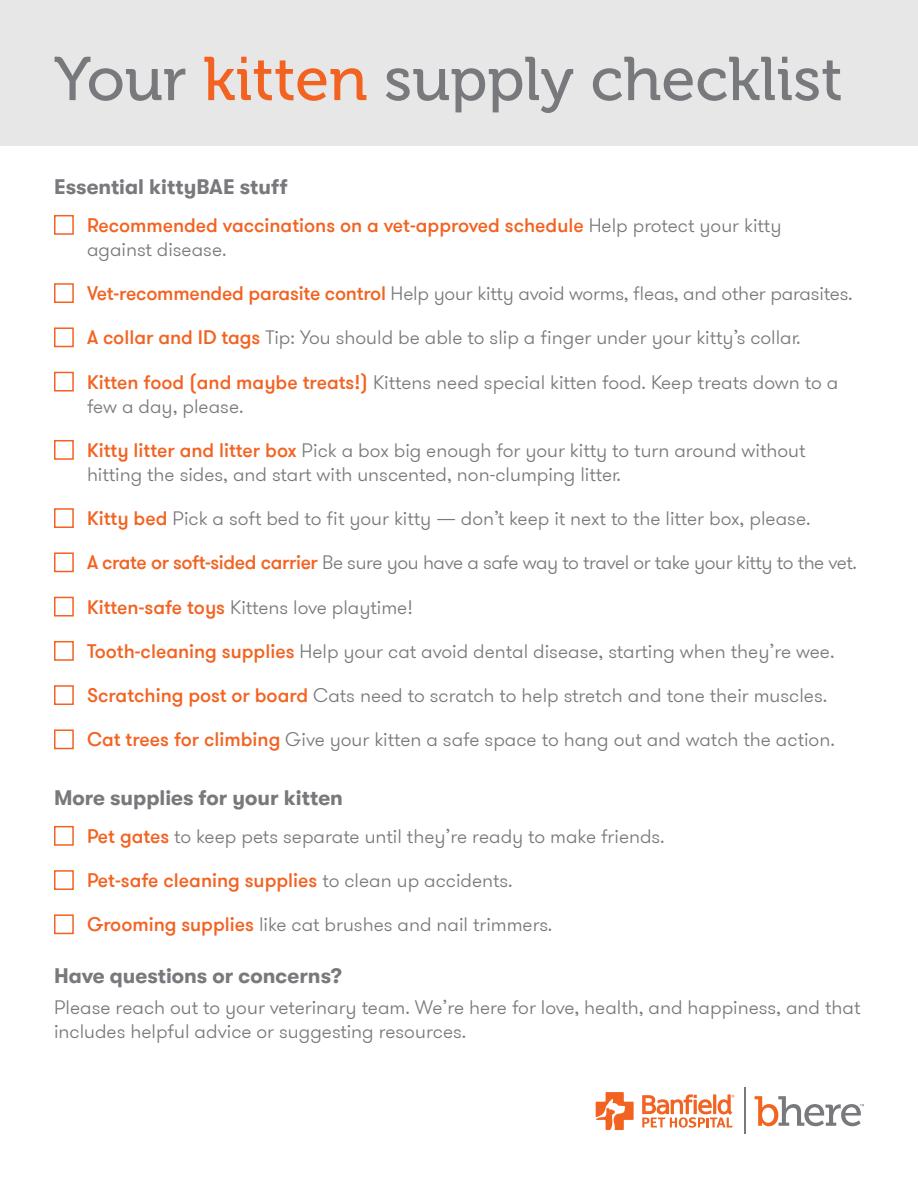
<style>
.page{position:relative;width:918px;height:1188px;background:#fff}
.page>*{position:absolute;margin:0;border:0;box-sizing:border-box;transform-origin:0 0}
.t1{font:61.5px "Museo 500";color:#78797c}
.t2{font:700 21px "GT Walsheim Pro";color:#78797c}
.t3{font:300 19.5px/24px "GT Walsheim Pro";color:#78797c}
.t4{font:500 19.5px/24px "GT Walsheim Pro";color:#f26322}
.t5{font:300 19.5px "GT Walsheim Pro";letter-spacing:-.02em;color:#78797c}
.s1{color:#f26322}
.s2{font-weight:300;color:#78797c}
.s3{font-weight:500;color:#f26322}
</style>
<div class="page">
<div style="left:54px;top:215px;width:20px;height:20px;border:2px solid #f26322"></div>
<div style="left:54px;top:283px;width:20px;height:20px;border:2px solid #f26322"></div>
<div style="left:54px;top:327px;width:20px;height:20px;border:2px solid #f26322"></div>
<div style="left:54px;top:372px;width:20px;height:20px;border:2px solid #f26322"></div>
<div style="left:54px;top:440px;width:20px;height:20px;border:2px solid #f26322"></div>
<div style="left:54px;top:508px;width:20px;height:20px;border:2px solid #f26322"></div>
<div style="left:54px;top:552px;width:20px;height:20px;border:2px solid #f26322"></div>
<div style="left:54px;top:597px;width:20px;height:20px;border:2px solid #f26322"></div>
<div style="left:54px;top:641px;width:20px;height:20px;border:2px solid #f26322"></div>
<div style="left:54px;top:685px;width:20px;height:20px;border:2px solid #f26322"></div>
<div style="left:54px;top:729px;width:20px;height:20px;border:2px solid #f26322"></div>
<div style="left:54px;top:826px;width:20px;height:20px;border:2px solid #f26322"></div>
<div style="left:54px;top:870px;width:20px;height:20px;border:2px solid #f26322"></div>
<div style="left:54px;top:914px;width:20px;height:20px;border:2px solid #f26322"></div>
<hr style="left:744px;top:1088px;width:1px;height:46px;background:#78797c">
<svg style="left:642px;top:1094px;width:92px;height:34px"></svg>
<svg style="left:596px;top:1092px;width:38px;height:38px"></svg>
<svg style="left:755px;top:1096px;width:109px;height:30px"></svg>
<div style="left:0;top:0;width:918px;height:146px;background:#e8e7e7"></div>
<h1 class="t1" style="left:54px;top:45px;width:790px">Your <span class="s1">kitten</span> supply checklist</h1>
<p class="t2" style="left:54px;top:175px;width:235px">Essential kittyBAE stuff</p>
<p class="t4" style="left:87px;top:213px;width:696px">Recommended vaccinations on a vet-approved schedule <span class="s2">Help protect your kitty against disease.</span></p>
<p class="t3" style="left:87px;top:282px;width:767px"><span class="s3">Vet-recommended parasite control</span> Help your kitty avoid worms, fleas, and other parasites.</p>
<p class="t3" style="left:87px;top:326px;width:715px"><span class="s3">A collar and ID tags</span> Tip: You should be able to slip a finger under your kitty’s collar.</p>
<p class="t3" style="left:87px;top:370px;width:753px"><span class="s3">Kitten food (and maybe treats!)</span> Kittens need special kitten food. Keep treats down to a few a day, please.</p>
<p class="t3" style="left:87px;top:438px;width:720px"><span class="s3">Kitty litter and litter box</span> Pick a box big enough for your kitty to turn around without hitting the sides, and start with unscented, non-clumping litter.</p>
<p class="t3" style="left:87px;top:507px;width:725px"><span class="s3">Kitty bed</span> Pick a soft bed to fit your kitty — don’t keep it next to the litter box, please.</p>
<p class="t5" style="left:87px;top:550px;width:771px"><span class="s3">A crate or soft-sided carrier</span> Be sure you have a safe way to travel or take your kitty to the vet.</p>
<p class="t3" style="left:87px;top:595px;width:327px"><span class="s3">Kitten-safe toys</span> Kittens love playtime!</p>
<p class="t3" style="left:87px;top:639px;width:749px"><span class="s3">Tooth-cleaning supplies</span> Help your cat avoid dental disease, starting when they’re wee.</p>
<p class="t3" style="left:87px;top:684px;width:742px"><span class="s3">Scratching post or board</span> Cats need to scratch to help stretch and tone their muscles.</p>
<p class="t3" style="left:87px;top:728px;width:749px"><span class="s3">Cat trees for climbing</span> Give your kitten a safe space to hang out and watch the action.</p>
<p class="t2" style="left:54px;top:786px;width:290px">More supplies for your kitten</p>
<p class="t3" style="left:87px;top:824px;width:579px"><span class="s3">Pet gates</span> to keep pets separate until they’re ready to make friends.</p>
<p class="t4" style="left:87px;top:869px;width:427px">Pet-safe cleaning supplies <span class="s2">to clean up accidents.</span></p>
<p class="t3" style="left:87px;top:913px;width:467px"><span class="s3">Grooming supplies</span> like cat brushes and nail trimmers.</p>
<p class="t2" style="left:54px;top:964px;width:289px">Have questions or concerns?</p>
<p class="t3" style="left:54px;top:996px;width:808px">Please reach out to your veterinary team. We’re here for love, health, and happiness, and that includes helpful advice or suggesting resources.</p>
</div>
